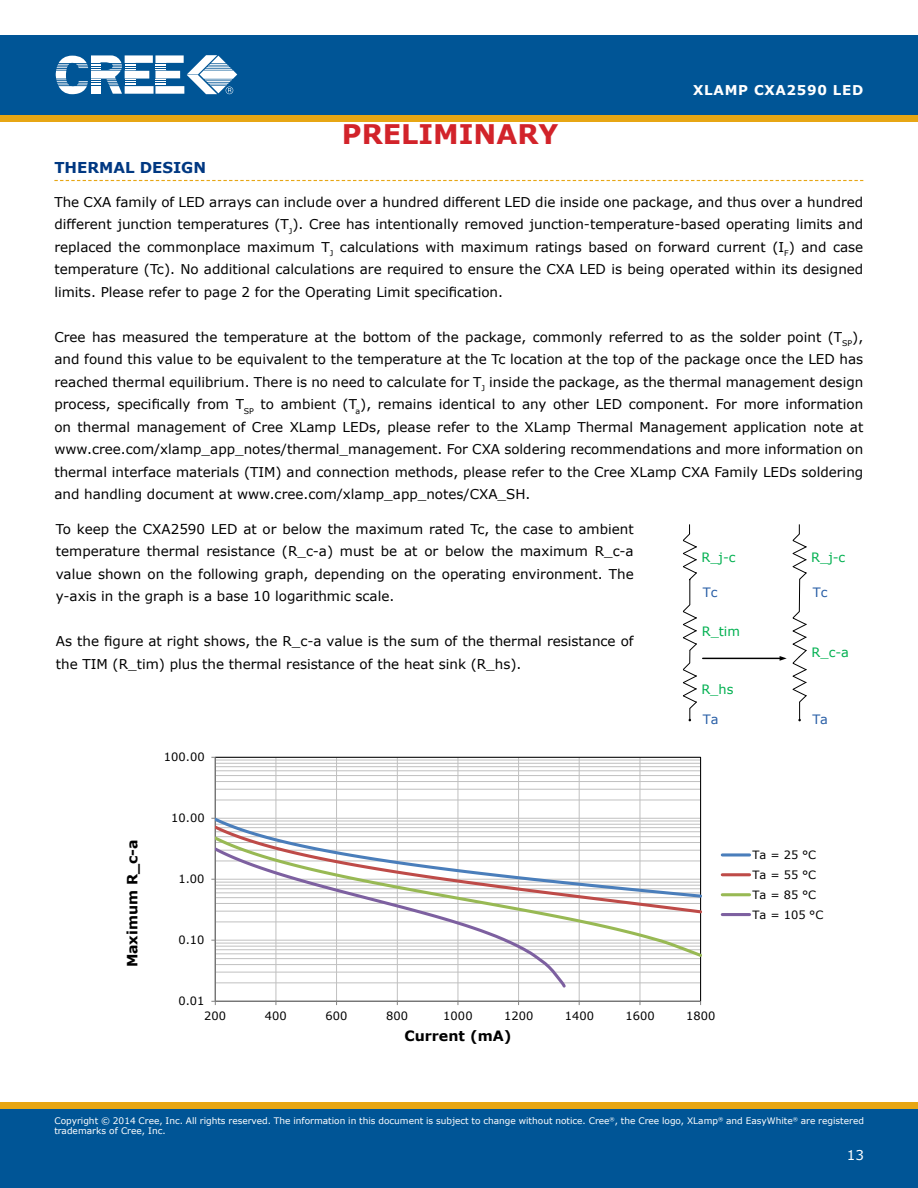
<style>
.page{position:relative;width:918px;height:1188px;background:#fff}
.page>*{position:absolute;margin:0;border:0;box-sizing:border-box;transform-origin:0 0}
.t1{font:700 27px "Verdana";color:#d2232a}
.t2{font:700 15px "Verdana";color:#003882}
.t3{font:700 14.25px "Verdana";letter-spacing:-.005em;color:#000}
.t4{font:700 14.1px "Verdana";color:#000}
.t5{font:13.5px/22.5px "Verdana";color:#000;text-align:justify}
.t6{font:700 13.5px "Verdana";letter-spacing:.05em;color:#fff}
.t7{font:13.5px "Verdana";color:#fff}
.t8{font:12.9px "VERDANA";color:#00b050}
.t9{font:12.9px "VERDANA";color:#285ea6}
.t10{font:11.4px/19.8px "Verdana";letter-spacing:.005em;color:#000}
.t11{font:9px/10.8px "Verdana";color:#fff}
</style>
<div class="page">
<div style="left:0;top:115px;width:918px;height:7px;background:#e7a614"></div>
<div style="left:0;top:35px;width:918px;height:80px;background:#005596"></div>
<svg style="left:56px;top:55px;width:181px;height:39px"></svg>
<div style="left:0;top:1108px;width:918px;height:80px;background:#005596"></div>
<div style="left:0;top:1102px;width:918px;height:6px;background:#e7a614"></div>
<svg style="left:54px;top:180px;width:809px;height:1px"></svg>
<hr style="left:799px;top:579px;width:1px;height:33px;background:#000">
<hr style="left:703px;top:658px;width:77px;height:1px;background:#000">
<svg style="left:792px;top:524px;width:15px;height:56px"></svg>
<svg style="left:683px;top:524px;width:14px;height:197px"></svg>
<svg style="left:780px;top:610px;width:27px;height:111px"></svg>
<hr style="left:215px;top:983px;width:486px;height:1px;background:#c0c0c0">
<hr style="left:215px;top:972px;width:486px;height:1px;background:#c0c0c0">
<hr style="left:215px;top:964px;width:486px;height:1px;background:#c0c0c0">
<hr style="left:215px;top:800px;width:486px;height:1px;background:#c0c0c0">
<hr style="left:215px;top:789px;width:486px;height:1px;background:#c0c0c0">
<hr style="left:215px;top:781px;width:486px;height:1px;background:#c0c0c0">
<hr style="left:215px;top:775px;width:486px;height:1px;background:#c0c0c0">
<hr style="left:215px;top:771px;width:486px;height:1px;background:#c0c0c0">
<hr style="left:215px;top:766px;width:486px;height:1px;background:#c0c0c0">
<hr style="left:215px;top:763px;width:486px;height:1px;background:#c0c0c0">
<hr style="left:215px;top:760px;width:486px;height:1px;background:#c0c0c0">
<hr style="left:276px;top:757px;width:1px;height:244px;background:#c0c0c0">
<hr style="left:336px;top:757px;width:1px;height:244px;background:#c0c0c0">
<hr style="left:397px;top:757px;width:1px;height:244px;background:#c0c0c0">
<hr style="left:458px;top:757px;width:1px;height:244px;background:#c0c0c0">
<hr style="left:518px;top:757px;width:1px;height:244px;background:#c0c0c0">
<hr style="left:579px;top:757px;width:1px;height:244px;background:#c0c0c0">
<hr style="left:640px;top:757px;width:1px;height:244px;background:#c0c0c0">
<hr style="left:215px;top:757px;width:1px;height:244px;background:#868686">
<hr style="left:215px;top:1001px;width:486px;height:1px;background:#868686">
<svg style="left:211px;top:815px;width:491px;height:84px"></svg>
<svg style="left:215px;top:823px;width:487px;height:11px"></svg>
<svg style="left:215px;top:834px;width:487px;height:125px"></svg>
<svg style="left:215px;top:845px;width:353px;height:145px"></svg>
<svg style="left:722px;top:853px;width:28px;height:4px"></svg>
<hr style="left:722px;top:873px;width:28px;height:3px;background:#be4b48">
<hr style="left:722px;top:893px;width:28px;height:3px;background:#98b954">
<hr style="left:722px;top:913px;width:28px;height:3px;background:#7d60a0">
<h1 class="t1" style="left:342px;top:117px;width:218px">PRELIM INARY</h1>
<p class="t6" style="left:693px;top:82px;width:172px">XLAMP CXA2590 LED</p>
<p class="t2" style="left:54px;top:158px;width:153px">THERMAL DESIGN</p>
<p class="t5" style="left:54px;top:190px;width:810px">The CXA family of LED arrays can include over a hundred different LED die inside one package, and thus over a hundred different junction temperatures (T<sub>J</sub>). Cree has intentionally removed junction-temperature-based operating limits and replaced the commonplace maximum T<sub>J</sub> calculations with maximum ratings based on forward current (I<sub>F</sub>) and case temperature (Tc). No additional calculations are required to ensure the CXA LED is being operated within its designed limits. Please refer to page 2 for the Operating Limit specification.</p>
<p class="t5" style="left:54px;top:325px;width:810px">Cree has measured the temperature at the bottom of the package, commonly referred to as the solder point (T<sub>SP</sub>), and found this value to be equivalent to the temperature at the Tc location at the top of the package once the LED has reached thermal equilibrium. There is no need to calculate for T<sub>J</sub> inside the package, as the thermal management design process, specifically from T<sub>SP</sub> to ambient (T<sub>a</sub>), remains identical to any other LED component. For more information on thermal management of Cree XLamp LEDs, please refer to the XLamp Thermal Management application note at www.cree.com/xlamp_app_notes/thermal_management. For CXA soldering recommendations and more information on thermal interface materials (TIM ) and connection methods, please refer to the Cree XLamp CXA Family LEDs soldering and handling document at www.cree.com/xlamp_app_notes/CXA_SH.</p>
<p class="t5" style="left:56px;top:517px;width:579px">To keep the CXA2590 LED at or below the maximum rated Tc, the case to ambient temperature thermal resistance (R_c-a) must be at or below the maximum R_c-a value shown on the following graph, depending on the operating environment. The y‑axis in the graph is a base 10 logarithmic scale.</p>
<p class="t5" style="left:56px;top:630px;width:579px">As the figure at right shows, the R_c-a value is the sum of the thermal resistance of the TIM (R_tim) plus the thermal resistance of the heat sink (R_hs).</p>
<p class="t8" style="left:701px;top:549px;width:36px">R_j-c</p>
<p class="t9" style="left:703px;top:584px;width:16px">Tc</p>
<p class="t8" style="left:702px;top:623px;width:40px">R_tim</p>
<p class="t8" style="left:811px;top:549px;width:36px">R_j-c</p>
<p class="t9" style="left:813px;top:584px;width:16px">Tc</p>
<p class="t8" style="left:812px;top:644px;width:39px">R_c-a</p>
<p class="t4" style="left:123px;top:967px;width:130px;rotate:-90deg">Maximum R_c-a</p>
<p class="t10" style="left:164px;top:747px;width:42px">100.00</p>
<p class="t10" style="left:171px;top:808px;width:35px">10.00</p>
<p class="t10" style="left:178px;top:869px;width:28px">1.00</p>
<p class="t10" style="left:178px;top:930px;width:28px">0.10</p>
<p class="t8" style="left:701px;top:681px;width:34px">R_hs</p>
<p class="t9" style="left:703px;top:711px;width:17px">Ta</p>
<p class="t9" style="left:812px;top:711px;width:17px">Ta</p>
<p class="t10" style="left:753px;top:844px;width:72px">Ta = 25 °C<br>Ta = 55 °C<br>Ta = 85 °C<br>Ta = 105 °C</p>
<p class="t10" style="left:178px;top:991px;width:28px">0.01</p>
<p class="t10" style="left:204px;top:1006px;width:23px">200</p>
<p class="t10" style="left:265px;top:1006px;width:23px">400</p>
<p class="t10" style="left:326px;top:1006px;width:23px">600</p>
<p class="t10" style="left:386px;top:1006px;width:23px">800</p>
<p class="t10" style="left:443px;top:1006px;width:31px">1000</p>
<p class="t10" style="left:504px;top:1006px;width:31px">1200</p>
<p class="t10" style="left:565px;top:1006px;width:31px">1400</p>
<p class="t10" style="left:625px;top:1006px;width:31px">1600</p>
<p class="t10" style="left:686px;top:1006px;width:31px">1800</p>
<p class="t3" style="left:405px;top:1027px;width:108px">Current (mA)</p>
<p class="t11" style="left:54px;top:1115px;width:811px">Copyright © 2014 Cree, Inc. All rights reserved. The information in this document is subject to change without notice. Cree<sup>®</sup>, the Cree logo, XLamp<sup>®</sup> and EasyWhite<sup>®</sup> are registered trademarks of Cree, Inc.</p>
<p class="t7" style="left:847px;top:1146px;width:19px">13</p>
</div>
